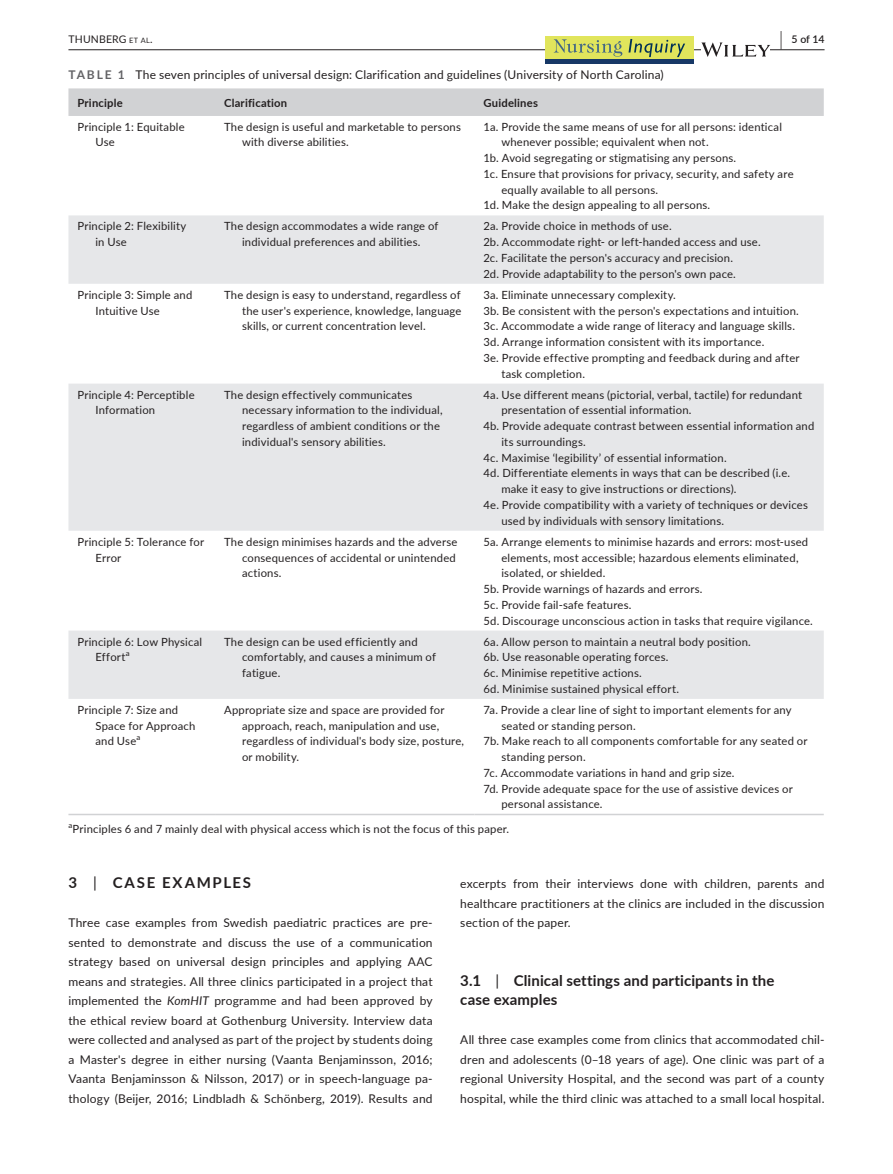
<style>
.page{position:relative;width:893px;height:1174px;background:#fff}
.page>*{position:absolute;margin:0;border:0;box-sizing:border-box;transform-origin:0 0}
.t1{font:700 15px/19.5px "Lato";letter-spacing:.01em;color:#231f20}
.t2{font:700 15px "Lato";letter-spacing:.115em;color:#231f20}
.t3{font:12px/19.5px "Lato";letter-spacing:.015em;color:#231f20;text-align:justify}
.t4{font:11.25px/15.8px "Lato";letter-spacing:.015em;color:#231f20}
.t5{font:700 11.25px "Lato";letter-spacing:.02em;color:#231f20}
.t6{font:10.5px "Lato";letter-spacing:.02em;color:#231f20}
.t7{font:600 10.5px "Lato";color:#231f20}
.t8{font:7.8px "Lato";color:#231f20}
.s1{font-size:7.35px}
.s2{font-size:19.5px}
.s3{font-weight:700;color:#636366}
.s4{font-weight:400}
.s5{font-style:italic}
</style>
<div class="page">
<hr style="left:68px;top:49px;width:756px;height:1px;background:#231f20">
<div style="left:545px;top:36px;width:149px;height:27px;background:#e1e55c"></div>
<svg style="left:554px;top:39px;width:68px;height:18px"></svg>
<svg style="left:628px;top:39px;width:57px;height:18px"></svg>
<hr style="left:545px;top:59px;width:149px;height:4px;background:#173866">
<svg style="left:701px;top:42px;width:69px;height:15px"></svg>
<div style="left:68px;top:88px;width:756px;height:28px;background:#d1d2d4"></div>
<svg style="left:68px;top:215px;width:756px;height:484px;fill:#e6e7e9"></svg>
<hr style="left:68px;top:813px;width:147px;height:2px;background:#d1d2d4">
<hr style="left:215px;top:813px;width:259px;height:2px;background:#d1d2d4">
<hr style="left:474px;top:813px;width:350px;height:2px;background:#d1d2d4">
<p class="t6" style="left:68px;top:31px;width:86px">THUNBERG <span class="s1">et al</span>.</p>
<p class="t7" style="left:780px;top:31px;width:46px"><span class="s2">|</span> 5 of 14</p>
<p class="t3" style="left:68px;top:64px;width:597px"><span class="s3">TABLE 1</span> The seven principles of universal design: Clarification and guidelines (University of North Carolina)</p>
<p class="t5" style="left:77px;top:94px;width:47px">Principle</p>
<p class="t5" style="left:224px;top:94px;width:65px">Clarification</p>
<p class="t5" style="left:483px;top:94px;width:56px">Guidelines</p>
<p class="t4" style="left:95px;top:118px;width:91px;text-indent:-18px">Principle 1: Equitable<br>Use</p>
<p class="t4" style="left:242px;top:118px;width:220px;text-indent:-18px">The design is useful and marketable to persons with diverse abilities.</p>
<p class="t4" style="left:483px;top:118px;width:300px">1a. Provide the same means of use for all persons: identical</p>
<p class="t4" style="left:501px;top:134px;width:209px">whenever possible; equivalent when not.</p>
<p class="t4" style="left:483px;top:150px;width:254px">1b. Avoid segregating or stigmatising any persons.</p>
<p class="t4" style="left:483px;top:165px;width:312px">1c. Ensure that provisions for privacy, security, and safety are</p>
<p class="t4" style="left:501px;top:181px;width:158px">equally available to all persons.</p>
<p class="t4" style="left:483px;top:197px;width:228px">1d. Make the design appealing to all persons.</p>
<p class="t4" style="left:95px;top:218px;width:92px;text-indent:-18px">Principle 2: Flexibility in Use</p>
<p class="t4" style="left:224px;top:218px;width:216px;text-align:center">The design accommodates a wide range of individual preferences and abilities.</p>
<p class="t4" style="left:483px;top:218px;width:279px">2a. Provide choice in methods of use.<br>2b. Accommodate right- or left-handed access and use.<br>2c. Facilitate the person's accuracy and precision.<br>2d. Provide adaptability to the person's own pace.</p>
<p class="t4" style="left:95px;top:286px;width:98px;text-indent:-18px">Principle 3: Simple and<br>Intuitive Use</p>
<p class="t4" style="left:242px;top:286px;width:221px;text-align:justify;text-indent:-18px">The design is easy to understand, regardless of the user's experience, knowledge, language skills, or current concentration level.</p>
<p class="t4" style="left:483px;top:286px;width:194px">3a. Eliminate unnecessary complexity.</p>
<p class="t4" style="left:483px;top:302px;width:317px">3b. Be consistent with the person's expectations and intuition.</p>
<p class="t4" style="left:483px;top:318px;width:313px">3c. Accommodate a wide range of literacy and language skills.</p>
<p class="t4" style="left:483px;top:334px;width:282px">3d. Arrange information consistent with its importance.</p>
<p class="t4" style="left:483px;top:349px;width:318px">3e. Provide effective prompting and feedback during and after</p>
<p class="t4" style="left:501px;top:365px;width:85px">task completion.</p>
<p class="t4" style="left:95px;top:386px;width:101px;text-indent:-18px">Principle 4: Perceptible<br>Information</p>
<p class="t4" style="left:242px;top:386px;width:202px;text-indent:-18px">The design effectively communicates necessary information to the individual, regardless of ambient conditions or the individual's sensory abilities.</p>
<p class="t4" style="left:483px;top:386px;width:320px">4a. Use different means (pictorial, verbal, tactile) for redundant</p>
<p class="t4" style="left:501px;top:402px;width:192px">presentation of essential information.</p>
<p class="t4" style="left:483px;top:418px;width:332px">4b. Provide adequate contrast between essential information and</p>
<p class="t4" style="left:501px;top:433px;width:86px">its surroundings.</p>
<p class="t4" style="left:483px;top:449px;width:245px">4c. Maximise ‘legibility’ of essential information.</p>
<p class="t4" style="left:483px;top:465px;width:308px">4d. Differentiate elements in ways that can be described (i.e.</p>
<p class="t4" style="left:501px;top:481px;width:237px">make it easy to give instructions or directions).</p>
<p class="t4" style="left:483px;top:496px;width:326px">4e. Provide compatibility with a variety of techniques or devices</p>
<p class="t4" style="left:501px;top:512px;width:224px">used by individuals with sensory limitations.</p>
<p class="t4" style="left:95px;top:533px;width:110px;text-indent:-18px">Principle 5: Tolerance for<br>Error</p>
<p class="t4" style="left:242px;top:533px;width:217px;text-indent:-18px">The design minimises hazards and the adverse consequences of accidental or unintended actions.</p>
<p class="t4" style="left:483px;top:533px;width:326px">5a. Arrange elements to minimise hazards and errors: most-used</p>
<p class="t4" style="left:501px;top:549px;width:299px">elements, most accessible; hazardous elements eliminated,</p>
<p class="t4" style="left:501px;top:565px;width:106px">isolated, or shielded.</p>
<p class="t4" style="left:483px;top:580px;width:221px">5b. Provide warnings of hazards and errors.</p>
<p class="t4" style="left:483px;top:596px;width:150px">5c. Provide fail-safe features.</p>
<p class="t4" style="left:483px;top:612px;width:331px">5d. Discourage unconscious action in tasks that require vigilance.</p>
<p class="t4" style="left:95px;top:633px;width:108px;text-indent:-18px">Principle 6: Low Physical<br>Effort</p>
<p class="t8" style="left:126px;top:648px;width:5px">a</p>
<p class="t4" style="left:95px;top:701px;width:101px;text-indent:-18px">Principle 7: Size and<br>Space for Approach and Use</p>
<p class="t8" style="left:137px;top:732px;width:5px">a</p>
<p class="t4" style="left:242px;top:633px;width:195px;text-indent:-18px">The design can be used efficiently and comfortably, and causes a minimum of fatigue.</p>
<p class="t4" style="left:483px;top:633px;width:269px">6a. Allow person to maintain a neutral body position.<br>6b. Use reasonable operating forces.<br>6c. Minimise repetitive actions.<br>6d. Minimise sustained physical effort.</p>
<p class="t4" style="left:242px;top:701px;width:223px;text-indent:-18px">Appropriate size and space are provided for approach, reach, manipulation and use, regardless of individual's body size, posture, or mobility.</p>
<p class="t4" style="left:483px;top:701px;width:310px">7a. Provide a clear line of sight to important elements for any</p>
<p class="t4" style="left:501px;top:717px;width:136px">seated or standing person.</p>
<p class="t4" style="left:483px;top:733px;width:326px">7b. Make reach to all components comfortable for any seated or</p>
<p class="t4" style="left:501px;top:748px;width:86px">standing person.</p>
<p class="t4" style="left:483px;top:764px;width:253px">7c. Accommodate variations in hand and grip size.</p>
<p class="t4" style="left:483px;top:780px;width:311px">7d. Provide adequate space for the use of assistive devices or</p>
<p class="t4" style="left:501px;top:796px;width:103px">personal assistance.</p>
<p class="t8" style="left:68px;top:819px;width:5px">a</p>
<p class="t4" style="left:73px;top:820px;width:438px">Principles 6 and 7 mainly deal with physical access which is not the focus of this paper.</p>
<h1 class="t2" style="left:68px;top:872px;width:184px">3 <span class="s4">|</span> CASE EXAMPLES</h1>
<p class="t3" style="left:68px;top:912px;width:366px">Three case examples from Swedish paediatric practices are pre&shy;sented to demonstrate and discuss the use of a communication strategy based on universal design principles and applying AAC means and strategies. All three clinics participated in a project that implemented the <span class="s5">KomHIT</span> programme and had been approved by the ethical review board at Gothenburg University. Interview data were collected and analysed as part of the project by students doing a Master's degree in either nursing (Vaanta Benjaminsson, 2016; Vaanta Benjaminsson &amp; Nilsson, 2017) or in speech-language pa&shy;thology (Beijer, 2016; Lindbladh &amp; Schönberg, 2019). Results and</p>
<p class="t3" style="left:460px;top:873px;width:366px">excerpts from their interviews done with children, parents and healthcare practitioners at the clinics are included in the discussion section of the paper.</p>
<h1 class="t1" style="left:460px;top:970px;width:316px">3.1 <span class="s4">|</span> Clinical settings and participants in the case examples</h1>
<p class="t3" style="left:460px;top:1029px;width:366px">All three case examples come from clinics that accommodated chil&shy;dren and adolescents (0–18 years of age). One clinic was part of a regional University Hospital, and the second was part of a county hospital, while the third clinic was attached to a small local hospital.</p>
</div>
